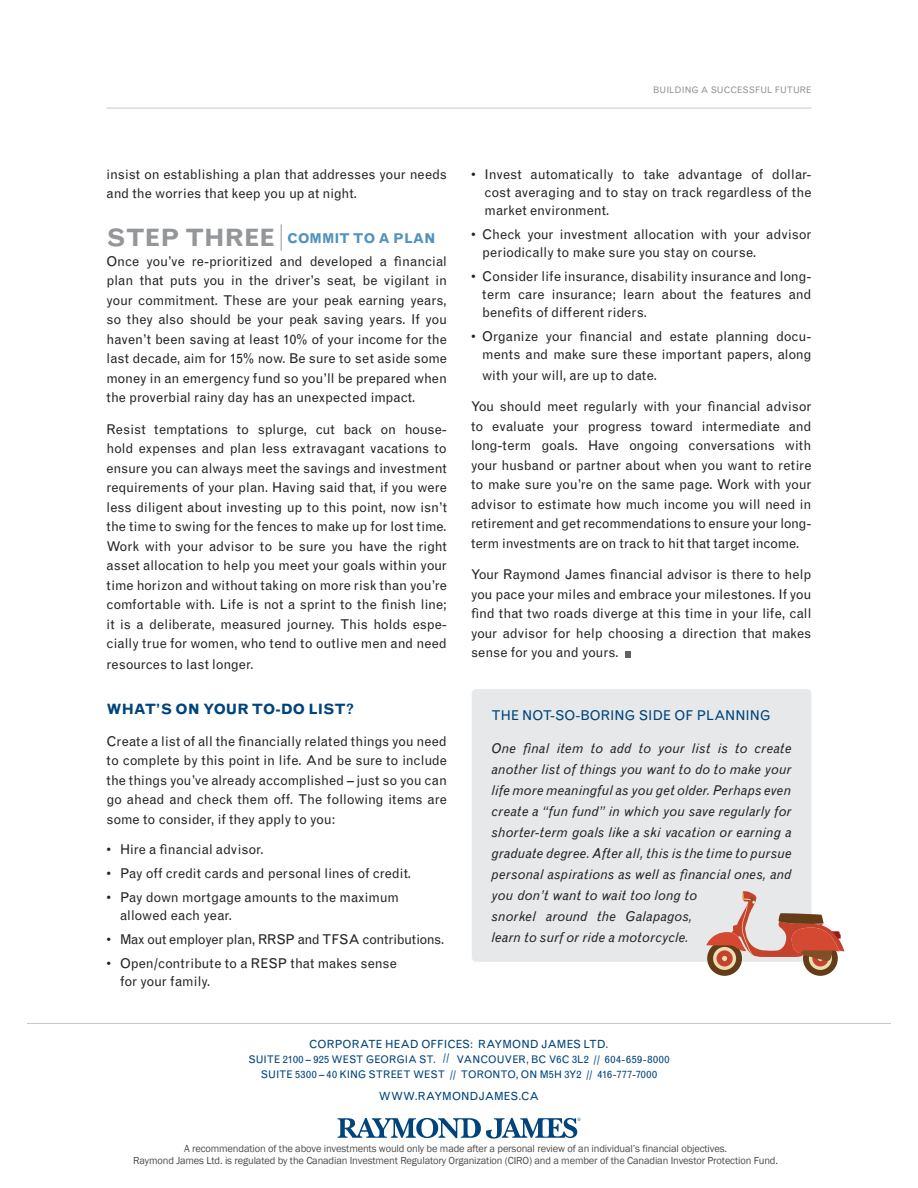
<style>
.page{position:relative;width:918px;height:1188px;background:#fff}
.page>*{position:absolute;margin:0;border:0;box-sizing:border-box;transform-origin:0 0}
.t1{font:700 14.25px "Grotesque MTRJ Corrected";color:#00447b}
.t2{font:13.5px/19.5px "Grotesque MTRJ Corrected";letter-spacing:-.005em;color:#262324;text-align:justify}
.t3{font:italic 13.5px/21px "Grotesque MTRJ Corrected";letter-spacing:.01em;color:#262324}
.t4{font:13.5px "Grotesque MTRJ Corrected";letter-spacing:-.025em;color:#262324}
.t5{font:13.5px "Grotesque MTRJ Corrected";color:#00447b}
.t6{font:11.25px "Grotesque MTRJ Corrected";color:#00447b}
.t7{font:10.5px/12px "Franklin Gothic";letter-spacing:-.015em;color:#4b4c4d;text-align:center}
.t8{font:10.5px/15px "Grotesque MTRJ Corrected";color:#00447b;text-align:center}
.t9{font:9px "Grotesque MTRJ Corrected";color:#949699}
.s1{font-weight:700;font-size:24px;color:#949699}
.s2{font-weight:700;color:#5292bd}
</style>
<div class="page">
<hr style="left:106px;top:108px;width:706px;height:1px;background:#c7c8ca">
<svg style="left:281px;top:224px;width:1px;height:27px"></svg>
<svg style="left:625px;top:651px;width:6px;height:6px"></svg>
<div style="left:472px;top:689px;width:340px;height:273px;background:#e7e8e9;border-radius:4px"></div>
<div style="left:707px;top:941px;width:35px;height:35px;background:#643c18;border-radius:50%"></div>
<div style="left:803px;top:941px;width:35px;height:35px;background:#643c18;border-radius:50%"></div>
<svg style="left:713px;top:947px;width:23px;height:23px"></svg>
<svg style="left:717px;top:950px;width:16px;height:17px"></svg>
<svg style="left:809px;top:947px;width:23px;height:23px"></svg>
<svg style="left:812px;top:950px;width:16px;height:17px"></svg>
<svg style="left:706px;top:891px;width:138px;height:70px"></svg>
<svg style="left:338px;top:1118px;width:242px;height:21px"></svg>
<hr style="left:27px;top:1023px;width:864px;height:1px;background:#c7c8ca">
<p class="t9" style="left:653px;top:85px;width:160px">BUILDING A SUCCESSFUL FUTURE</p>
<p class="t2" style="left:106px;top:164px;width:342px">insist on establishing a plan that addresses your needs and the worries that keep you up at night.</p>
<p class="t2" style="left:106px;top:227px;width:342px;line-height:22.5px"><span class="s1">STEP THREE</span> <span class="s2">COMMIT TO A PLAN<br></span>Once you’ve re-prioritized and developed a financial</p>
<p class="t2" style="left:106px;top:271px;width:342px">plan that puts you in the driver’s seat, be vigilant in your commitment. These are your peak earning years, so they also should be your peak saving years. If you haven’t been saving at least 10% of your income for the last decade, aim for 15% now. Be sure to set aside some money in an emergency fund so you’ll be prepared when the proverbial rainy day has an unexpected impact.</p>
<p class="t2" style="left:106px;top:419px;width:342px">Resist temptations to splurge, cut back on house&shy;hold expenses and plan less extravagant vacations to ensure you can always meet the savings and investment requirements of your plan. Having said that, if you were less diligent about investing up to this point, now isn’t the time to swing for the fences to make up for lost time.<br>Work with your advisor to be sure you have the right asset allocation to help you meet your goals within your time horizon and without taking on more risk than you’re comfortable with. Life is not a sprint to the finish line; it is a deliberate, measured journey. This holds espe&shy;cially true for women, who tend to outlive men and need</p>
<p class="t2" style="left:107px;top:655px;width:149px">resources to last longer.</p>
<p class="t1" style="left:106px;top:701px;width:249px">WHAT’S ON YOUR TO-DO LIST?</p>
<p class="t2" style="left:106px;top:731px;width:342px">Create a list of all the financially related things you need to complete by this point in life. And be sure to include the things you’ve already accomplished – just so you can go ahead and check them off. The following items are some to consider, if they apply to you:</p>
<p class="t2" style="left:106px;top:839px;width:159px">• Hire a financial advisor.</p>
<p class="t2" style="left:106px;top:863px;width:306px">• Pay off credit cards and personal lines of credit.</p>
<p class="t2" style="left:120px;top:888px;width:280px;line-height:18px;text-indent:-14px">• Pay down mortgage amounts to the maximum allowed each year.</p>
<p class="t4" style="left:106px;top:931px;width:339px">• Max out employer plan, RRSP and TFSA contributions.</p>
<p class="t2" style="left:120px;top:954px;width:279px;line-height:18px;text-indent:-14px">• Open/contribute to a RESP that makes sense for your family.</p>
<p class="t2" style="left:484px;top:165px;width:329px;line-height:18px;text-indent:-14px">• Invest automatically to take advantage of dollar&shy;cost averaging and to stay on track regardless of the market environment.</p>
<p class="t2" style="left:482px;top:225px;width:331px;line-height:18px;text-indent:-11px">• Check your investment allocation with your advisor periodically to make sure you stay on course.</p>
<p class="t2" style="left:482px;top:267px;width:331px;line-height:18px;text-indent:-11px">• Consider life insurance, disability insurance and long&shy;term care insurance; learn about the features and benefits of different riders.</p>
<p class="t2" style="left:471px;top:327px;width:342px;line-height:18px;text-align:right">• Organize your financial and estate planning docu&shy;ments and make sure these important papers, along</p>
<p class="t2" style="left:482px;top:365px;width:176px">with your will, are up to date.</p>
<p class="t2" style="left:471px;top:397px;width:342px">You should meet regularly with your financial advisor to evaluate your progress toward intermediate and long-term goals. Have ongoing conversations with your husband or partner about when you want to retire to make sure you’re on the same page. Work with your advisor to estimate how much income you will need in retirement and get recommendations to ensure your long&shy;term investments are on track to hit that target income.</p>
<p class="t2" style="left:471px;top:565px;width:342px">Your Raymond James financial advisor is there to help you pace your miles and embrace your milestones. If you find that two roads diverge at this time in your life, call your advisor for help choosing a direction that makes sense for you and yours.</p>
<p class="t5" style="left:492px;top:707px;width:281px">THE NOT-SO-BORING SIDE OF PLANNING</p>
<p class="t3" style="left:492px;top:737px;width:302px">One final item to add to your list is to create another list of things you want to do to make your life more meaningful as you get older. Perhaps even create a “fun fund” in which you save regularly for shorter-term goals like a ski vacation or earning a graduate degree. After all, this is the time to pursue personal aspirations as well as financial ones, and you don’t want to wait too long to<br>snorkel around the Galapagos,<br>learn to surf or ride a motorcycle.</p>
<p class="t6" style="left:309px;top:1037px;width:301px">CORPORATE HEAD OFFICES: RAYMOND JAMES LTD.</p>
<p class="t8" style="left:248px;top:1052px;width:423px">SUITE 2100 – 925 WEST GEORGIA ST. // VANCOUVER, BC V6C 3L2 // 604-659-8000<br>SUITE 5300 – 40 KING STREET WEST // TORONTO, ON M5H 3Y2 // 416-777-7000</p>
<p class="t6" style="left:379px;top:1090px;width:162px">WWW.RAYMONDJAMES.CA</p>
<p class="t7" style="left:133px;top:1143px;width:646px">A recommendation of the above investments would only be made after a personal review of an individual’s financial objectives.<br>Raymond James Ltd. is regulated by the Canadian Investment Regulatory Organization (CIRO) and a member of the Canadian Investor Protection Fund.</p>
</div>
